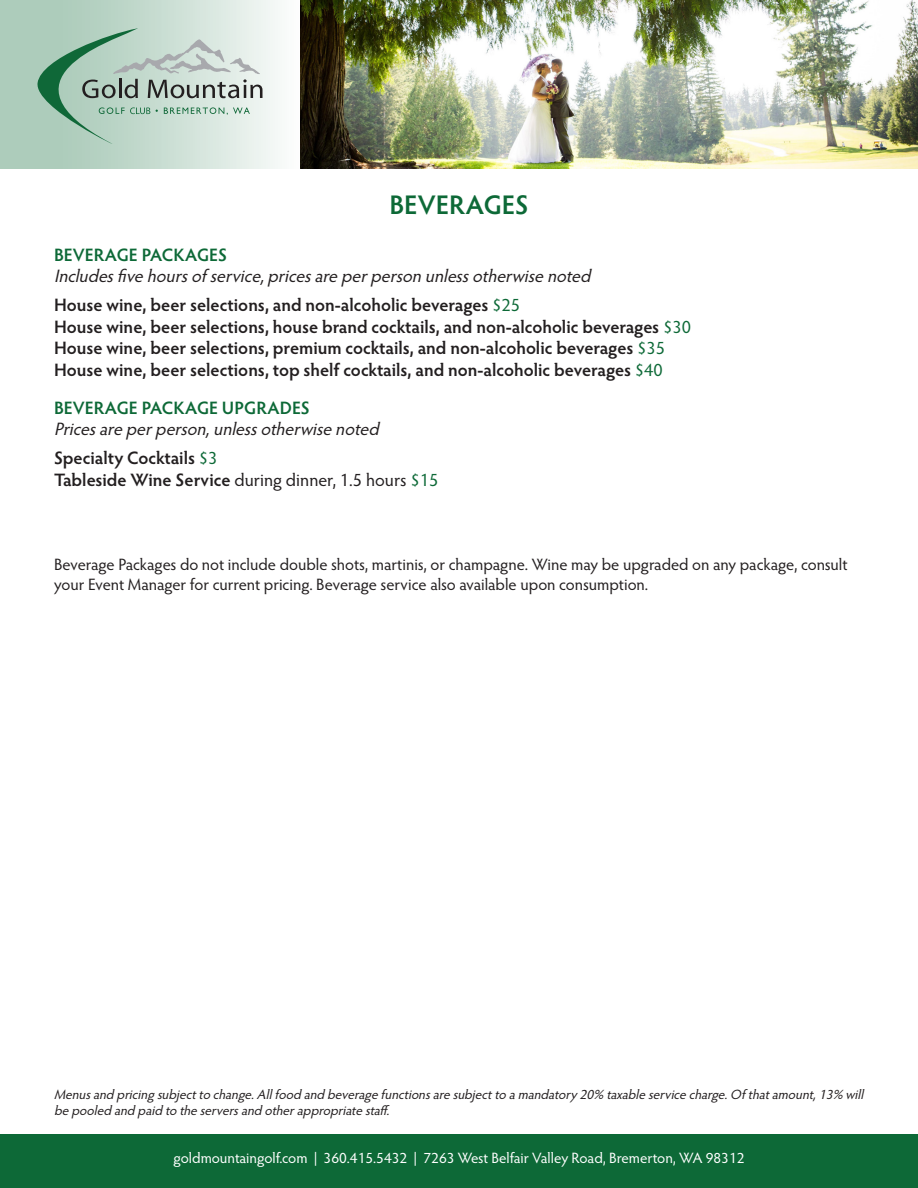
<style>
.page{position:relative;width:918px;height:1188px;background:#fff}
.page>*{position:absolute;margin:0;border:0;box-sizing:border-box;transform-origin:0 0}
.t1{font:600 27px "Hypatia Sans Pro";letter-spacing:-.005em;color:#0d6937}
.t2{font:600 18px "Hypatia Sans Pro";color:#231f20}
.t3{font:italic 18px "Hypatia Sans Pro";color:#231f20}
.t4{font:18px "Hypatia Sans Pro";color:#231f20}
.t5{font:600 18px "Hypatia Sans Pro";color:#0d6937}
.t6{font:16.5px/19.8px "Hypatia Sans Pro";color:#231f20}
.t7{font:15px "Hypatia Sans Pro";color:#fff}
.t8{font:italic 13.5px/16.2px "Hypatia Sans Pro";color:#231f20}
.s1{font-weight:400;color:#0d6937}
.s2{font-weight:600}
.s3{color:#0d6937}
</style>
<div class="page">
<div style="left:0;top:0;width:301px;height:168px;background:linear-gradient(to right,#9ec3af,#f6f9f7)"></div>
<svg style="left:38px;top:28px;width:225px;height:116px;background:#b2cabd"></svg>
<div style="left:0;top:1135px;width:918px;height:53px;background:#0d6937"></div>
<img style="left:301px;top:0;width:617px;height:168px">
<p class="t1" style="left:389px;top:186px;width:141px">BEVERAGES</p>
<p class="t5" style="left:54px;top:242px;width:174px">BEVERAGE PACKAGES</p>
<p class="t3" style="left:54px;top:264px;width:543px">Includesfivehoursofservice,pricesareperpersonunlessotherwisenoted</p>
<p class="t2" style="left:54px;top:292px;width:468px">House wine, beer selections, and non-alcoholic beverages <span class="s1">$25</span></p>
<p class="t2" style="left:54px;top:314px;width:639px">House wine, beer selections, house brand cocktails, and non-alcoholic beverages <span class="s1">$30</span></p>
<p class="t2" style="left:54px;top:336px;width:613px">House wine, beer selections, premium cocktails, and non-alcoholic beverages <span class="s1">$35</span></p>
<p class="t2" style="left:54px;top:357px;width:610px">House wine, beer selections, top shelf cocktails, and non-alcoholic beverages <span class="s1">$40</span></p>
<p class="t5" style="left:54px;top:395px;width:257px">BEVERAGE PACKAGE UPGRADES</p>
<p class="t3" style="left:54px;top:417px;width:331px">Pricesareperperson,unlessotherwisenoted</p>
<p class="t2" style="left:54px;top:445px;width:165px">Specialty Cocktails <span class="s1">$3</span></p>
<p class="t4" style="left:54px;top:467px;width:386px"><span class="s2">Tableside Wine Service</span> during dinner, 1.5 hours <span class="s3">$15</span></p>
<p class="t6" style="left:54px;top:554px;width:795px">Beverage Packages do not include double shots, martinis, or champagne. Wine may be upgraded on any package, consult your Event Manager for current pricing. Beverage service also available upon consumption.</p>
<p class="t8" style="left:54px;top:1086px;width:815px">Menusand pricingsubjectto change.Allfood and beveragefunctionsaresubjectto amandatory 20% taxableservicecharge.Ofthatamount,13% will bepooled and paid to theserversand otherappropriatestaff.</p>
<p class="t7" style="left:173px;top:1147px;width:573px">goldmountaingolf.com | 360.415.5432 | 7263 West Belfair Valley Road, Bremerton, WA 98312</p>
</div>
